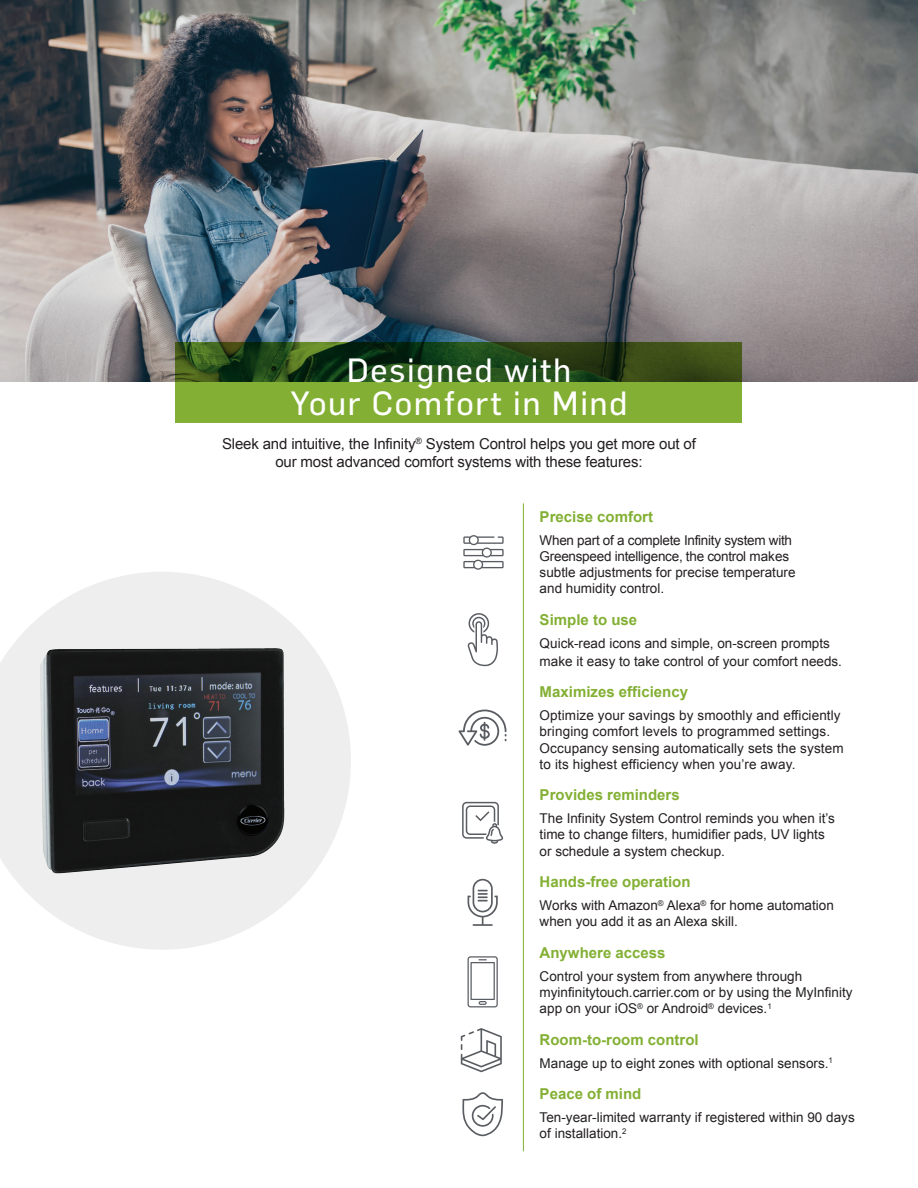
<style>
.page{position:relative;width:918px;height:1188px;background:#fff}
.page>*{position:absolute;margin:0;border:0;box-sizing:border-box;transform-origin:0 0}
.t1{font:33px/33px "Flama Basic";letter-spacing:.05em;color:#fff;text-align:center}
.Bullets{font:700 15px "Arial";color:#83b034}
.t2{font:15px/18px "Arial";letter-spacing:-.01em;color:#231f20;text-align:center}
.Bullets-2{font:13.5px/16.2px "Arial";color:#231f20}
.Bullets-3{font:13.5px/16.2px "Arial";letter-spacing:-.02em;color:#231f20}
</style>
<div class="page">
<img style="left:1px;top:0;width:917px;height:382px">
<svg style="left:176px;top:342px;width:566px;height:81px;fill:#83b034"></svg>
<svg style="left:463px;top:535px;width:41px;height:35px"></svg>
<svg style="left:0;top:572px;width:351px;height:378px;fill:#eeeeef"></svg>
<img style="left:40px;top:648px;width:233px;height:222px">
<hr style="left:523px;top:503px;width:1px;height:648px;background:#83b034">
<svg style="left:467px;top:613px;width:31px;height:53px"></svg>
<svg style="left:458px;top:710px;width:48px;height:36px"></svg>
<svg style="left:462px;top:802px;width:41px;height:42px"></svg>
<svg style="left:468px;top:879px;width:30px;height:47px"></svg>
<svg style="left:468px;top:956px;width:30px;height:51px"></svg>
<svg style="left:461px;top:1028px;width:41px;height:44px"></svg>
<svg style="left:462px;top:1092px;width:41px;height:44px"></svg>
<p class="t1" style="left:290px;top:352px;width:339px">Designed with<br>Your Comfort in Mind</p>
<p class="t2" style="left:222px;top:435px;width:475px">Sleek and intuitive, the Infinity<sup>®</sup> System Control helps you get more out of our most advanced comfort systems with these features:</p>
<p class="Bullets" style="left:540px;top:507px;width:115px">Precise comfort</p>
<p class="Bullets-3" style="left:540px;top:532px;width:257px">When part of a complete Infinity system with Greenspeed intelligence, the control makes subtle adjustments for precise temperature and humidity control.</p>
<p class="Bullets" style="left:540px;top:610px;width:99px">Simple to use</p>
<p class="Bullets-2" style="left:540px;top:634px;width:304px;line-height:18px">Quick-read icons and simple, on-screen prompts make it easy to take control of your comfort needs.</p>
<p class="Bullets" style="left:540px;top:682px;width:150px">Maximizes efficiency</p>
<p class="Bullets-2" style="left:540px;top:708px;width:306px">Optimize your savings by smoothly and efficiently bringing comfort levels to programmed settings.<br>Occupancy sensing automatically sets the system to its highest efficiency when you’re away.</p>
<p class="Bullets" style="left:540px;top:785px;width:142px">Provides reminders</p>
<p class="Bullets-2" style="left:540px;top:811px;width:297px">The Infinity System Control reminds you when it’s time to change filters, humidifier pads, UV lights or schedule a system checkup.</p>
<p class="Bullets" style="left:540px;top:872px;width:152px">Hands-free operation</p>
<p class="Bullets-2" style="left:540px;top:897px;width:296px">Works with Amazon<sup>®</sup> Alexa<sup>®</sup> for home automation when you add it as an Alexa skill.</p>
<p class="Bullets" style="left:540px;top:943px;width:127px">Anywhere access</p>
<p class="Bullets-2" style="left:540px;top:968px;width:314px">Control your system from anywhere through myinfinitytouch.carrier.com or by using the MyInfinity app on your iOS<sup>®</sup> or Android<sup>®</sup> devices.<sup>1</sup></p>
<p class="Bullets" style="left:540px;top:1030px;width:161px">Room-to-room control</p>
<p class="Bullets-2" style="left:540px;top:1055px;width:295px">Manage up to eight zones with optional sensors.<sup>1</sup></p>
<p class="Bullets" style="left:540px;top:1084px;width:103px">Peace of mind</p>
<p class="Bullets-2" style="left:540px;top:1109px;width:317px">Ten-year-limited warranty if registered within 90 days of installation.<sup>2</sup></p>
</div>
